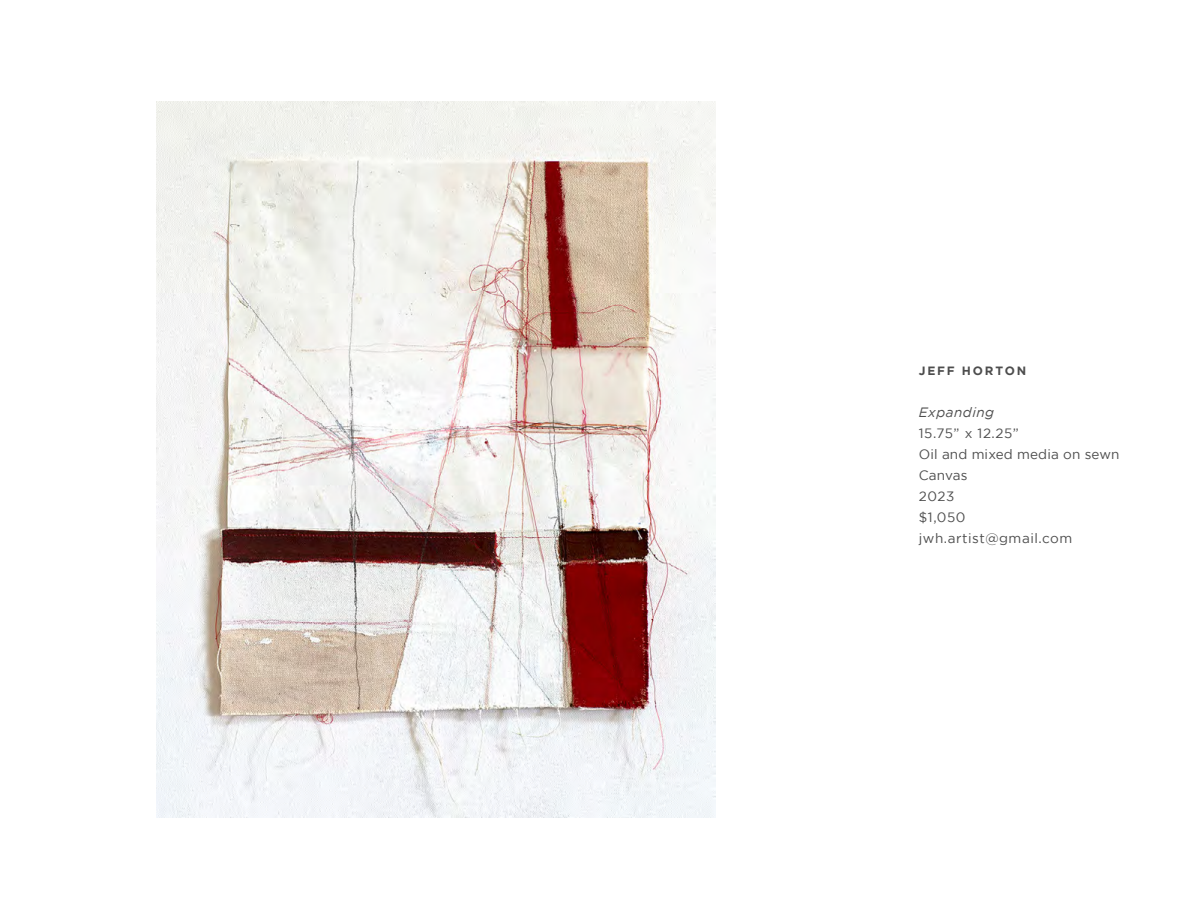
<style>
.page{position:relative;width:1188px;height:918px;background:#fff}
.page>*{position:absolute;margin:0;border:0;box-sizing:border-box;transform-origin:0 0}
.t1{font:13.5px/21px "Gotham";letter-spacing:.015em;color:#4d4d4d}
.t2{font:italic 13.5px "Gotham";letter-spacing:.04em;color:#4d4d4d}
.t3{font:700 12px "Gotham";letter-spacing:.15em;color:#4d4d4d}
</style>
<div class="page">
<img style="left:156px;top:102px;width:560px;height:716px">
<p class="t3" style="left:919px;top:364px;width:109px">JEFF HORTON</p>
<p class="t2" style="left:919px;top:405px;width:77px">Expanding</p>
<p class="t1" style="left:919px;top:423px;width:202px">15.75” x 12.25”<br>Oil and mixed media on sewn<br>Canvas<br>2023<br>$1,050 jwh.artist@gmail.com</p>
</div>
